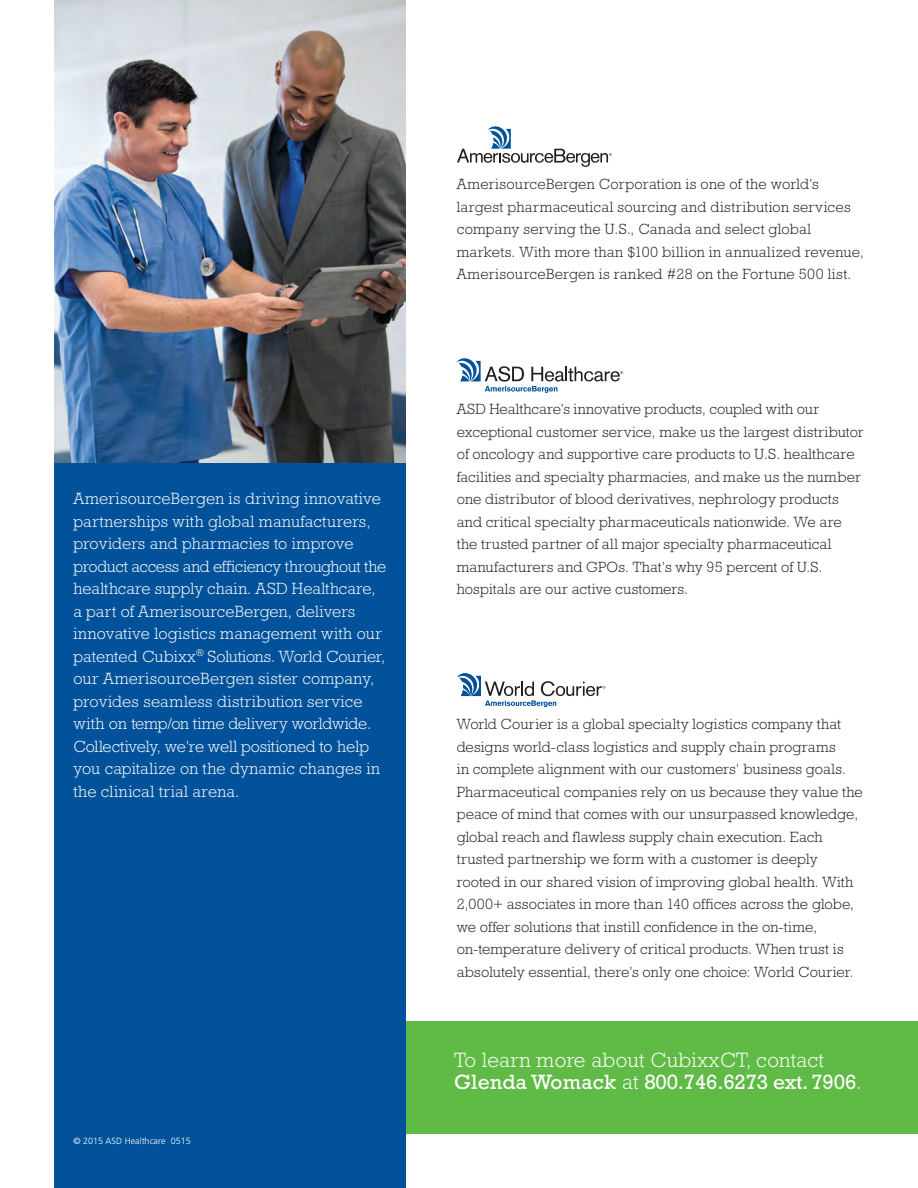
<style>
.page{position:relative;width:918px;height:1188px;background:#fff}
.page>*{position:absolute;margin:0;border:0;box-sizing:border-box;transform-origin:0 0}
.t1{font:300 21px/22.5px "Rockwell Std";letter-spacing:.015em;color:#fff}
.t2{font:300 16.5px/22.5px "Rockwell Std";letter-spacing:.005em;color:#fff}
.t3{font:300 15px/22.5px "Rockwell Std";letter-spacing:.01em;color:#231f20}
.t4{font:300 9px "Frutiger LT Std";color:#fff}
.s1{font-weight:400}
</style>
<div class="page">
<div style="left:396px;top:1022px;width:522px;height:112px;background:#60bb46"></div>
<img style="left:54px;top:0;width:351px;height:464px">
<div style="left:54px;top:464px;width:351px;height:724px;background:#01529a"></div>
<svg style="left:456px;top:358px;width:167px;height:35px"></svg>
<svg style="left:457px;top:673px;width:148px;height:34px"></svg>
<svg style="left:457px;top:126px;width:155px;height:41px"></svg>
<p class="t2" style="left:73px;top:487px;width:314px">AmerisourceBergen is driving innovative partnerships with global manufacturers, providers and pharmacies to improve product access and efficiency throughout the healthcare supply chain. ASD Healthcare, a part of AmerisourceBergen, delivers innovative logistics management with our patented Cubixx<sup>®</sup> Solutions. World Courier, our AmerisourceBergen sister company, provides seamless distribution service with on temp/on time delivery worldwide.<br>Collectively, we’re well positioned to help you capitalize on the dynamic changes in the clinical trial arena.</p>
<p class="t4" style="left:73px;top:1135px;width:119px">© 2015 ASD Healthcare 0515</p>
<p class="t3" style="left:457px;top:173px;width:409px">AmerisourceBergen Corporation is one of the world’s largest pharmaceutical sourcing and distribution services company serving the U.S., Canada and select global markets. With more than $100 billion in annualized revenue, AmerisourceBergen is ranked #28 on the Fortune 500 list.</p>
<p class="t3" style="left:457px;top:398px;width:409px">ASD Healthcare’s innovative products, coupled with our exceptional customer service, make us the largest distributor of oncology and supportive care products to U.S. healthcare facilities and specialty pharmacies, and make us the number one distributor of blood derivatives, nephrology products and critical specialty pharmaceuticals nationwide. We are the trusted partner of all major specialty pharmaceutical manufacturers and GPOs. That’s why 95 percent of U.S. hospitals are our active customers.</p>
<p class="t3" style="left:457px;top:713px;width:408px">World Courier is a global specialty logistics company that designs world-class logistics and supply chain programs<br>in complete alignment with our customers’ business goals.<br>Pharmaceutical companies rely on us because they value the peace of mind that comes with our unsurpassed knowledge, global reach and flawless supply chain execution. Each trusted partnership we form with a customer is deeply rooted in our shared vision of improving global health. With 2,000+ associates in more than 140 offices across the globe, we offer solutions that instill confidence in the on-time, on-temperature delivery of critical products. When trust is absolutely essential, there’s only one choice: World Courier.</p>
<p class="t1" style="left:454px;top:1048px;width:409px">To learn more about CubixxCT, contact<br><span class="s1">Glenda Womack</span> at <span class="s1">800.746.6273 ext. 7906</span>.</p>
</div>
